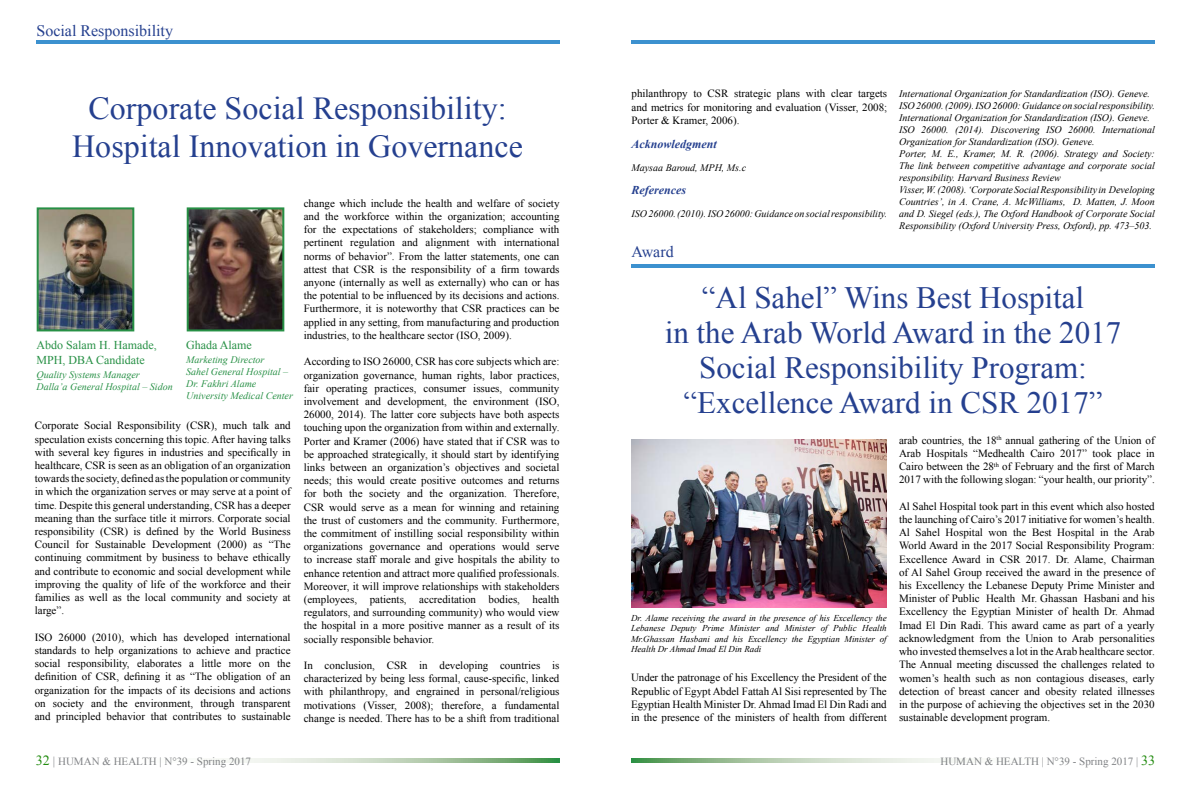
<style>
.page{position:relative;width:1191px;height:794px;background:#fff}
.page>*{position:absolute;margin:0;border:0;box-sizing:border-box;transform-origin:0 0}
.t1{font:32px/38px "Times New Roman";color:#25408f;text-align:center}
.t2{font:31px/35px "Times New Roman";color:#25408f;text-align:center}
.t3{font:16px "Times New Roman";color:#25408f}
.t4{font:12px/14.4px "Times New Roman";color:#279045}
.t5{font:italic 700 12px "Times New Roman";color:#25408f}
.t6{font:11px/13.2px "Times New Roman";color:#000;text-align:justify}
.t7{font:11px "Times New Roman";color:#808285}
.t8{font:italic 10px/12px "Times New Roman";color:#000}
.t9{font:italic 10px/12px "Times New Roman";color:#279045}
.t10{font:italic 9px/10.5px "Times New Roman";color:#000;text-align:justify}
.s1{font-size:14px;color:#228b0f}
.s2{font-size:12px}
</style>
<div class="page">
<svg style="left:229px;top:758px;width:330px;height:5px;background:#b4cfb1"></svg>
<svg style="left:631px;top:758px;width:328px;height:5px;background:#b5cfb2"></svg>
<hr style="left:36px;top:41px;width:523px;height:3px;background:#3c91cf">
<hr style="left:631px;top:41px;width:524px;height:3px;background:#3c91cf">
<img style="left:190px;top:210px;width:91px;height:118px">
<div style="left:187px;top:207px;width:97px;height:124px;border:2px solid #279045"></div>
<img style="left:40px;top:210px;width:91px;height:118px">
<div style="left:37px;top:207px;width:97px;height:124px;border:2px solid #279045"></div>
<img style="left:631px;top:439px;width:256px;height:168px">
<hr style="left:631px;top:264px;width:523px;height:3px;background:#3c91cf">
<h3 class="t3" style="left:36px;top:20px;width:138px">Social Responsibility</h3>
<h1 class="t1" style="left:72px;top:88px;width:452px">Corporate Social Responsibility:<br>Hospital Innovation in Governance</h1>
<p class="t4" style="left:36px;top:338px;width:122px">Abdo Salam H. Hamade,<br>MPH, DBA Candidate</p>
<p class="t9" style="left:36px;top:368px;width:138px">Quality Systems Manager<br>Dalla’a General Hospital – Sidon</p>
<p class="t4" style="left:186px;top:338px;width:67px">Ghada Alame</p>
<p class="t9" style="left:186px;top:354px;width:108px">Marketing Director<br>Sahel General Hospital –<br>Dr. Fakhri Alame<br>University Medical Center</p>
<p class="t6" style="left:35px;top:419px;width:257px">Corporate Social Responsibility (CSR), much talk and speculation exists concerning this topic. After having talks with several key figures in industries and specifically in healthcare, CSR is seen as an obligation of an organization towards the society, defined as the population or community in which the organization serves or may serve at a point of time. Despite this general understanding, CSR has a deeper meaning than the surface title it mirrors. Corporate social responsibility (CSR) is defined by the World Business Council for Sustainable Development (2000) as “The continuing commitment by business to behave ethically and contribute to economic and social development while improving the quality of life of the workforce and their families as well as the local community and society at large”.</p>
<p class="t6" style="left:35px;top:630px;width:257px">ISO 26000 (2010), which has developed international standards to help organizations to achieve and practice social responsibility, elaborates a little more on the definition of CSR, defining it as “The obligation of an organization for the impacts of its decisions and actions on society and the environment, through transparent and principled behavior that contributes to sustainable</p>
<p class="t6" style="left:304px;top:196px;width:257px">change which include the health and welfare of society and the workforce within the organization; accounting for the expectations of stakeholders; compliance with pertinent regulation and alignment with international norms of behavior”. From the latter statements, one can attest that CSR is the responsibility of a firm towards anyone (internally as well as externally) who can or has the potential to be influenced by its decisions and actions.<br>Furthermore, it is noteworthy that CSR practices can be applied in any setting, from manufacturing and production industries, to the healthcare sector (ISO, 2009).</p>
<p class="t6" style="left:304px;top:355px;width:257px">According to ISO 26000, CSR has core subjects which are: organization governance, human rights, labor practices, fair operating practices, consumer issues, community involvement and development, the environment (ISO, 26000, 2014). The latter core subjects have both aspects touching upon the organization from within and externally.<br>Porter and Kramer (2006) have stated that if CSR was to be approached strategically, it should start by identifying links between an organization’s objectives and societal needs; this would create positive outcomes and returns for both the society and the organization. Therefore, CSR would serve as a mean for winning and retaining the trust of customers and the community. Furthermore, the commitment of instilling social responsibility within organizations governance and operations would serve to increase staff morale and give hospitals the ability to enhance retention and attract more qualified professionals.<br>Moreover, it will improve relationships with stakeholders (employees, patients, accreditation bodies, health regulators, and surrounding community) who would view the hospital in a more positive manner as a result of its socially responsible behavior.</p>
<p class="t6" style="left:304px;top:658px;width:257px">In conclusion, CSR in developing countries is characterized by being less formal, cause-specific, linked with philanthropy, and engrained in personal/religious motivations (Visser, 2008); therefore, a fundamental change is needed. There has to be a shift from traditional</p>
<p class="t6" style="left:631px;top:87px;width:257px">philanthropy to CSR strategic plans with clear targets and metrics for monitoring and evaluation (Visser, 2008; Porter &amp; Kramer, 2006).</p>
<p class="t5" style="left:631px;top:135px;width:87px">Acknowledgment</p>
<p class="t8" style="left:631px;top:161px;width:116px">Maysaa Baroud, MPH, Ms.c</p>
<p class="t5" style="left:631px;top:181px;width:56px">References</p>
<p class="t8" style="left:631px;top:207px;width:257px">ISO 26000. (2010). ISO 26000: Guidance on social responsibility.</p>
<p class="t8" style="left:899px;top:87px;width:257px">International Organization for Standardization (ISO). Geneve.<br>ISO 26000. (2009). ISO 26000: Guidance on social responsibility.<br>International Organization for Standardization (ISO). Geneve.<br>ISO 26000. (2014). Discovering ISO 26000. International Organization for Standardization (ISO). Geneve.<br>Porter, M. E., Kramer, M. R. (2006). Strategy and Society:<br>The link between competitive advantage and corporate social responsibility. Harvard Business Review<br>Visser, W. (2008). ‘Corporate Social Responsibility in Developing Countries’, in A. Crane, A. McWilliams, D. Matten, J. Moon and D. Siegel (eds.), The Oxford Handbook of Corporate Social Responsibility (Oxford University Press, Oxford), pp. 473–503.</p>
<h3 class="t3" style="left:631px;top:241px;width:44px">Award</h3>
<h2 class="t2" style="left:664px;top:280px;width:458px">“Al Sahel” Wins Best Hospital<br>in the Arab World Award in the 2017<br>Social Responsibility Program: “Excellence Award in CSR 2017”</h2>
<p class="t6" style="left:899px;top:433px;width:257px">arab countries, the 18<sup>th</sup> annual gathering of the Union of Arab Hospitals “Medhealth Cairo 2017” took place in Cairo between the 28<sup>th</sup> of February and the first of March 2017 with the following slogan: “your health, our priority”.</p>
<p class="t6" style="left:899px;top:499px;width:257px">Al Sahel Hospital took part in this event which also hosted the launching of Cairo’s 2017 initiative for women’s health.<br>Al Sahel Hospital won the Best Hospital in the Arab World Award in the 2017 Social Responsibility Program:<br>Excellence Award in CSR 2017. Dr. Alame, Chairman of Al Sahel Group received the award in the presence of his Excellency the Lebanese Deputy Prime Minister and Minister of Public Health Mr. Ghassan Hasbani and his Excellency the Egyptian Minister of health Dr. Ahmad Imad El Din Radi. This award came as part of a yearly acknowledgment from the Union to Arab personalities who invested themselves a lot in the Arab healthcare sector.<br>The Annual meeting discussed the challenges related to women’s health such as non contagious diseases, early detection of breast cancer and obesity related illnesses in the purpose of achieving the objectives set in the 2030 sustainable development program.</p>
<p class="t10" style="left:631px;top:612px;width:257px">Dr. Alame receiving the award in the presence of his Excellency the Lebanese Deputy Prime Minister and Minister of Public Health Mr.Ghassan Hasbani and his Excellency the Egyptian Minister of Health Dr Ahmad Imad El Din Radi</p>
<p class="t6" style="left:631px;top:671px;width:257px">Under the patronage of his Excellency the President of the Republic of Egypt Abdel Fattah Al Sisi represented by The Egyptian Health Minister Dr. Ahmad Imad El Din Radi and in the presence of the ministers of health from different</p>
<p class="t7" style="left:36px;top:754px;width:217px"><span class="s1">32</span> <span class="s2">|</span> HUMAN &amp; HEALTH | N°39 - Spring 2017</p>
<p class="t7" style="left:940px;top:754px;width:216px">HUMAN &amp; HEALTH | N°39 - Spring 2017 | <span class="s1">33</span></p>
</div>
